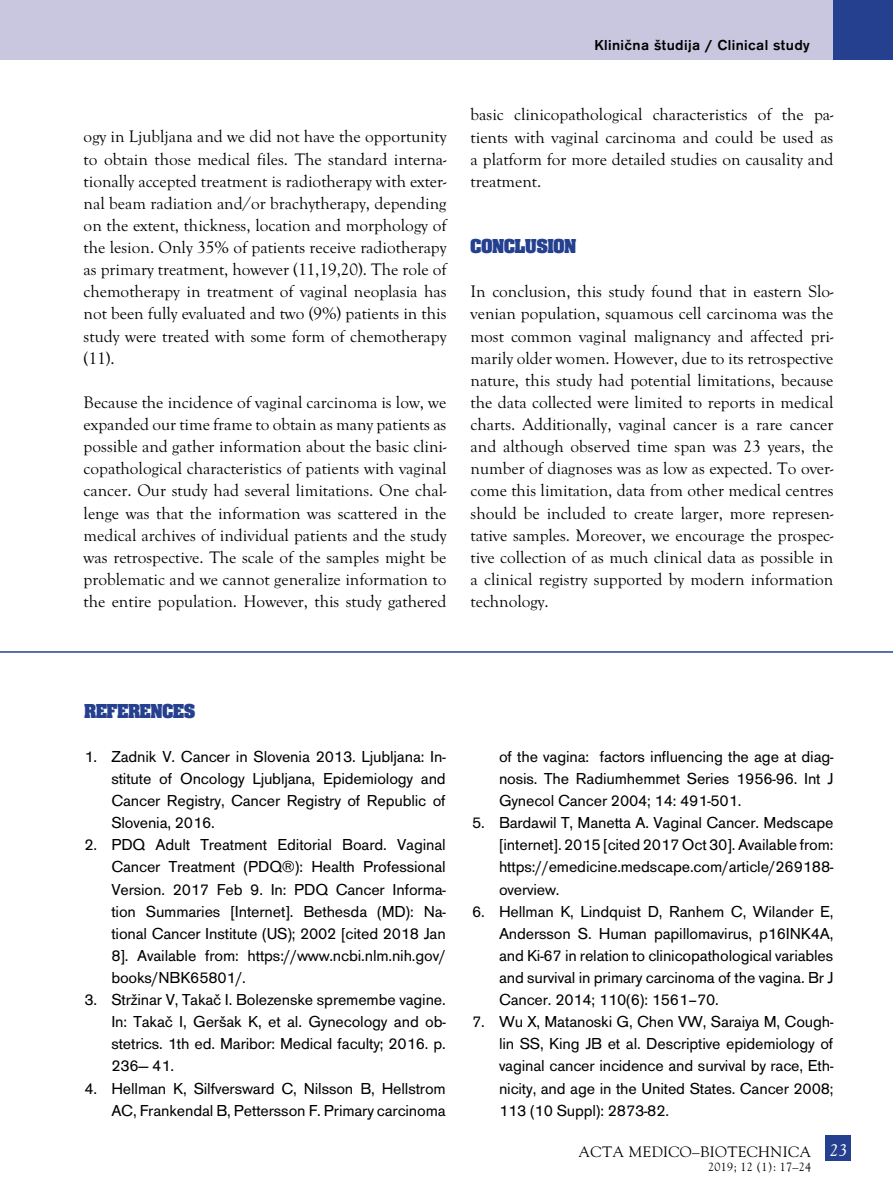
<style>
.page{position:relative;width:893px;height:1191px;background:#fff}
.page>*{position:absolute;margin:0;border:0;box-sizing:border-box;transform-origin:0 0}
.t1{font:700 21px "Aachen PCE";color:#25408f}
.t2{font:italic 18px "Goudy Old Sty TCE";color:#fff}
.t3{font:17.25px/22px "Goudy Old Sty TCE";color:#000;text-align:justify}
.t4{font:16.5px/22px "Accius TCE";letter-spacing:-.01em;color:#000;text-align:justify}
.t5{font:500 15px "Accius TCE";letter-spacing:.025em;color:#000}
.t6{font:15px "MM Goudy";letter-spacing:.025em;color:#000}
.t7{font:12px "MM Goudy";letter-spacing:.025em;color:#000}
</style>
<div class="page">
<div style="left:825px;top:1135px;width:26px;height:26px;background:#25408f"></div>
<div style="left:0;top:0;width:833px;height:60px;background:#c8c7df"></div>
<div style="left:833px;top:0;width:60px;height:60px;background:#25408f"></div>
<hr style="left:0;top:651px;width:893px;height:1px;background:#25408f">
<p class="t3" style="left:84px;top:126px;width:364px">ogy in Ljubljana and we did not have the opportunity to obtain those medical files. The standard interna&shy;tionally accepted treatment is radiotherapy with exter&shy;nal beam radiation and/or brachytherapy, depending on the extent, thickness, location and morphology of the lesion. Only 35% of patients receive radiotherapy as primary treatment, however (11,19,20). The role of chemotherapy in treatment of vaginal neoplasia has not been fully evaluated and two (9%) patients in this study were treated with some form of chemotherapy (11).</p>
<p class="t3" style="left:84px;top:391px;width:364px">Because the incidence of vaginal carcinoma is low, we expanded our time frame to obtain as many patients as possible and gather information about the basic clini&shy;copathological characteristics of patients with vaginal cancer. Our study had several limitations. One chal&shy;lenge was that the information was scattered in the medical archives of individual patients and the study was retrospective. The scale of the samples might be problematic and we cannot generalize information to the entire population. However, this study gathered</p>
<p class="t5" style="left:594px;top:36px;width:217px">Klinična študija / Clinical study</p>
<p class="t3" style="left:471px;top:104px;width:364px">basic clinicopathological characteristics of the pa&shy;tients with vaginal carcinoma and could be used as a platform for more detailed studies on causality and treatment.</p>
<p class="t1" style="left:471px;top:236px;width:107px">CONCLUSION</p>
<p class="t3" style="left:471px;top:281px;width:364px">In conclusion, this study found that in eastern Slo&shy;venian population, squamous cell carcinoma was the most common vaginal malignancy and affected pri&shy;marily older women. However, due to its retrospective nature, this study had potential limitations, because the data collected were limited to reports in medical charts. Additionally, vaginal cancer is a rare cancer and although observed time span was 23 years, the number of diagnoses was as low as expected. To over&shy;come this limitation, data from other medical centres should be included to create larger, more represen&shy;tative samples. Moreover, we encourage the prospec&shy;tive collection of as much clinical data as possible in a clinical registry supported by modern information technology.</p>
<p class="t1" style="left:84px;top:700px;width:112px">REFERENCES</p>
<p class="t4" style="left:111px;top:745px;width:336px;text-indent:-27px">1. Zadnik V. Cancer in Slovenia 2013. Ljubljana: In&shy;stitute of Oncology Ljubljana, Epidemiology and Cancer Registry, Cancer Registry of Republic of Slovenia, 2016.</p>
<p class="t4" style="left:111px;top:834px;width:336px;text-indent:-27px">2. PDQ Adult Treatment Editorial Board. Vaginal Cancer Treatment (PDQ®): Health Professional Version. 2017 Feb 9. In: PDQ Cancer Informa&shy;tion Summaries [Internet]. Bethesda (MD): Na&shy;tional Cancer Institute (US); 2002 [cited 2018 Jan 8]. Available from: https://www.ncbi.nlm.nih.gov/ books/NBK65801/.</p>
<p class="t4" style="left:111px;top:988px;width:336px;text-indent:-27px">3. Stržinar V, Takač I. Bolezenske spremembe vagine.<br>In: Takač I, Geršak K, et al. Gynecology and ob&shy;stetrics. 1th ed. Maribor: Medical faculty; 2016. p.<br>236— 41.</p>
<p class="t4" style="left:84px;top:1077px;width:363px;text-align:right">4. Hellman K, Silfversward C, Nilsson B, Hellstrom<br>AC, Frankendal B, Pettersson F. Primary carcinoma</p>
<p class="t4" style="left:499px;top:745px;width:336px">of the vagina: factors influencing the age at diag&shy;nosis. The Radiumhemmet Series 1956-96. Int J Gynecol Cancer 2004; 14: 491-501.</p>
<p class="t4" style="left:499px;top:812px;width:336px;text-indent:-27px">5. Bardawil T, Manetta A. Vaginal Cancer. Medscape [internet]. 2015 [cited 2017 Oct 30]. Available from: https://emedicine.medscape.com/article/269188- overview.</p>
<p class="t4" style="left:499px;top:900px;width:336px;text-indent:-27px">6. Hellman K, Lindquist D, Ranhem C, Wilander E, Andersson S. Human papillomavirus, p16INK4A, and Ki-67 in relation to clinicopathological variables and survival in primary carcinoma of the vagina. Br J Cancer. 2014; 110(6): 1561–70.</p>
<p class="t4" style="left:499px;top:1011px;width:336px;text-indent:-27px">7. Wu X, Matanoski G, Chen VW, Saraiya M, Cough&shy;lin SS, King JB et al. Descriptive epidemiology of vaginal cancer incidence and survival by race, Eth&shy;nicity, and age in the United States. Cancer 2008; 113 (10 Suppl): 2873-82.</p>
<p class="t6" style="left:578px;top:1142px;width:234px">ACTA MEDICO–BIOTECHNICA</p>
<p class="t7" style="left:708px;top:1159px;width:105px">2019; 12 (1): 17–24</p>
<p class="t2" style="left:829px;top:1139px;width:19px">23</p>
</div>
